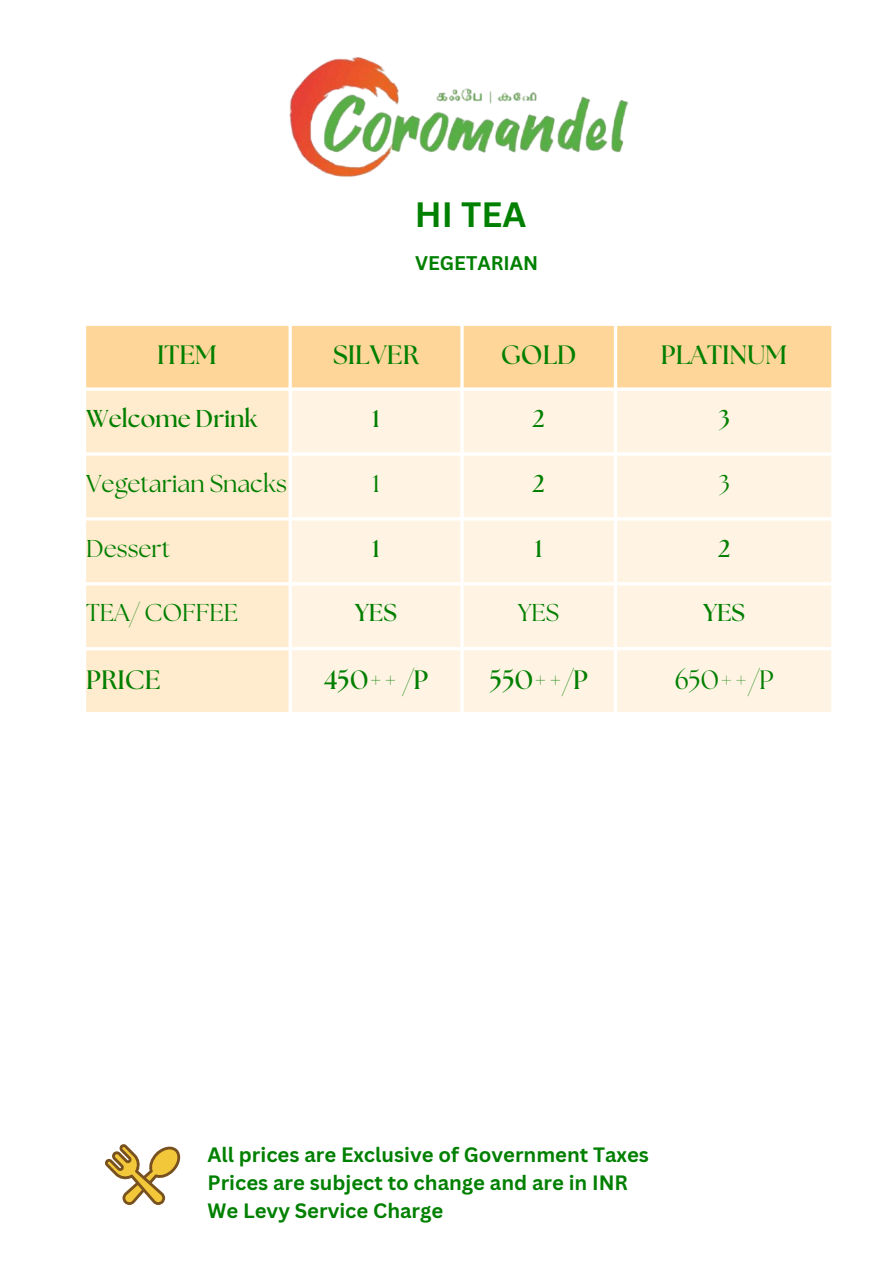
<style>
.page{position:relative;width:894px;height:1264px;background:#fff}
.page>*{position:absolute;margin:0;border:0;box-sizing:border-box;transform-origin:0 0}
.t1{font:700 34.2px "Canva Sans";color:#008000}
.t2{font:700 26.55px "The Seasons";color:#007f00}
.t3{font:26.55px "The Seasons";color:#007f00}
.t4{font:24.3px "The Seasons";color:#007f00}
.t5{font:700 24.3px "The Seasons";color:#007f00}
.t6{font:700 20.25px "Canva Sans";color:#008000}
.t7{font:700 19.2px "Canva Sans";color:#008000}
</style>
<div class="page">
<div style="left:86px;top:326px;width:745px;height:61px;background:#ffd699"></div>
<div style="left:86px;top:391px;width:202px;height:321px;background:#ffebcd"></div>
<div style="left:292px;top:391px;width:539px;height:321px;background:#fff4e3"></div>
<img style="left:289px;top:57px;width:340px;height:120px">
<svg style="left:105px;top:1144px;width:76px;height:60px"></svg>
<p class="t1" style="left:415px;top:191px;width:113px">HI TEA</p>
<p class="t7" style="left:415px;top:249px;width:125px">VEGETARIAN</p>
<p class="t2" style="left:157px;top:343px;width:62px">ITEM</p>
<h1 class="t2" style="left:333px;top:343px;width:88px">SILVER</h1>
<h2 class="t2" style="left:500px;top:343px;width:77px">GOLD</h2>
<p class="t2" style="left:660px;top:343px;width:128px">PLATINUM</p>
<p class="t5" style="left:86px;top:407px;width:173px">Welcome Drink</p>
<p class="t5" style="left:372px;top:407px;width:9px">1</p>
<p class="t5" style="left:532px;top:407px;width:14px">2</p>
<p class="t5" style="left:718px;top:407px;width:13px">3</p>
<p class="t4" style="left:86px;top:472px;width:202px">Vegetarian Snacks</p>
<p class="t4" style="left:372px;top:472px;width:9px">1</p>
<p class="t5" style="left:532px;top:472px;width:14px">2</p>
<p class="t4" style="left:718px;top:472px;width:13px">3</p>
<p class="t4" style="left:86px;top:537px;width:86px">Dessert</p>
<p class="t5" style="left:372px;top:537px;width:9px">1</p>
<p class="t5" style="left:534px;top:537px;width:9px">1</p>
<p class="t5" style="left:717px;top:537px;width:14px">2</p>
<p class="t4" style="left:86px;top:602px;width:153px">TEA/ COFFEE</p>
<p class="t5" style="left:355px;top:602px;width:43px">YES</p>
<p class="t4" style="left:518px;top:602px;width:43px">YES</p>
<p class="t5" style="left:703px;top:602px;width:43px">YES</p>
<p class="t2" style="left:86px;top:667px;width:76px">PRICE</p>
<p class="t2" style="left:323px;top:667px;width:106px">450++ /P</p>
<p class="t2" style="left:489px;top:667px;width:100px">550++/P</p>
<p class="t3" style="left:674px;top:667px;width:100px">650++/P</p>
<p class="t6" style="left:207px;top:1139px;width:443px">All prices are Exclusive of Government Taxes</p>
<p class="t6" style="left:207px;top:1168px;width:422px">Prices are subject to change and are in INR</p>
<p class="t6" style="left:207px;top:1196px;width:237px">We Levy Service Charge</p>
</div>
